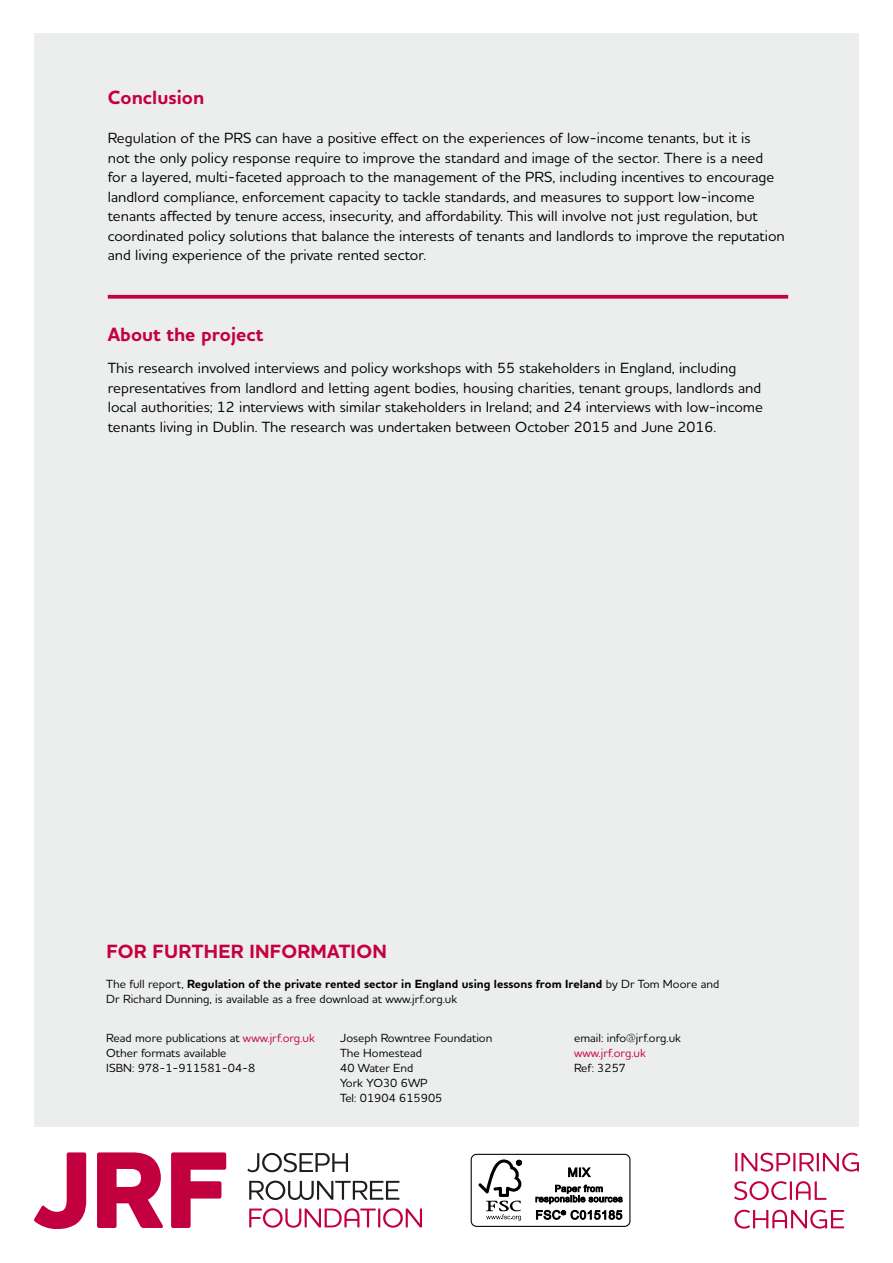
<style>
.page{position:relative;width:893px;height:1263px;background:#fff}
.page>*{position:absolute;margin:0;border:0;box-sizing:border-box;transform-origin:0 0}
.t1{font:700 19.5px "Houschka Alt Pro";color:#c5003f}
.t2{font:500 15px/19.5px "Houschka Alt Pro";color:#000}
.t3{font:500 12px/15px "Houschka Alt Pro";color:#000}
.t4{font:500 12px "Houschka Alt Pro";color:#c5003f}
.s1{font-weight:700}
.s2{color:#c5003f}
</style>
<div class="page">
<div style="left:471px;top:1154px;width:159px;height:73px;border:1px solid #000;border-radius:5px"></div>
<svg style="left:478px;top:1159px;width:44px;height:62px"></svg>
<svg style="left:568px;top:1167px;width:23px;height:11px"></svg>
<svg style="left:535px;top:1185px;width:88px;height:19px"></svg>
<svg style="left:536px;top:1210px;width:86px;height:10px"></svg>
<svg style="left:34px;top:1152px;width:52px;height:77px"></svg>
<svg style="left:97px;top:1152px;width:66px;height:76px"></svg>
<svg style="left:171px;top:1152px;width:55px;height:76px"></svg>
<svg style="left:247px;top:1153px;width:101px;height:19px"></svg>
<svg style="left:249px;top:1180px;width:150px;height:20px"></svg>
<svg style="left:249px;top:1208px;width:173px;height:20px"></svg>
<svg style="left:735px;top:1153px;width:124px;height:18px"></svg>
<svg style="left:734px;top:1181px;width:92px;height:19px"></svg>
<svg style="left:734px;top:1210px;width:110px;height:18px"></svg>
<div style="left:34px;top:34px;width:825px;height:1093px;background:#eceded"></div>
<svg style="left:108px;top:295px;width:680px;height:4px;background:#c8154f"></svg>
<h1 class="t1" style="left:108px;top:85px;width:98px">Conclusion</h1>
<p class="t2" style="left:108px;top:128px;width:678px">Regulation of the PRS can have a positive effect on the experiences of low-income tenants, but it is<br>not the only policy response require to improve the standard and image of the sector. There is a need for a layered, multi-faceted approach to the management of the PRS, including incentives to encourage landlord compliance, enforcement capacity to tackle standards, and measures to support low-income tenants affected by tenure access, insecurity, and affordability. This will involve not just regulation, but coordinated policy solutions that balance the interests of tenants and landlords to improve the reputation and living experience of the private rented sector.</p>
<h1 class="t1" style="left:108px;top:322px;width:157px">About the project</h1>
<p class="t2" style="left:108px;top:358px;width:657px">This research involved interviews and policy workshops with 55 stakeholders in England, including representatives from landlord and letting agent bodies, housing charities, tenant groups, landlords and local authorities; 12 interviews with similar stakeholders in Ireland; and 24 interviews with low-income tenants living in Dublin. The research was undertaken between October 2015 and June 2016.</p>
<h1 class="t1" style="left:106px;top:939px;width:282px">FOR FURTHER INFORMATION</h1>
<p class="t3" style="left:106px;top:976px;width:614px">The full report, <span class="s1">Regulation of the private rented sector in England using lessons from Ireland</span> by Dr Tom Moore and<br>Dr Richard Dunning, is available as a free download at www.jrf.org.uk</p>
<p class="t3" style="left:106px;top:1030px;width:210px">Read more publications at <span class="s2">www.jrf.org.uk<br></span>Other formats available<br>ISBN: 978-1-911581-04-8</p>
<p class="t3" style="left:340px;top:1030px;width:154px">Joseph Rowntree Foundation<br>The Homestead<br>40 Water End<br>York YO30 6WP<br>Tel: 01904 615905</p>
<p class="t3" style="left:574px;top:1030px;width:109px">email: info@jrf.org.uk</p>
<p class="t4" style="left:574px;top:1046px;width:73px">www.jrf.org.uk</p>
<p class="t3" style="left:574px;top:1060px;width:54px">Ref: 3257</p>
</div>
